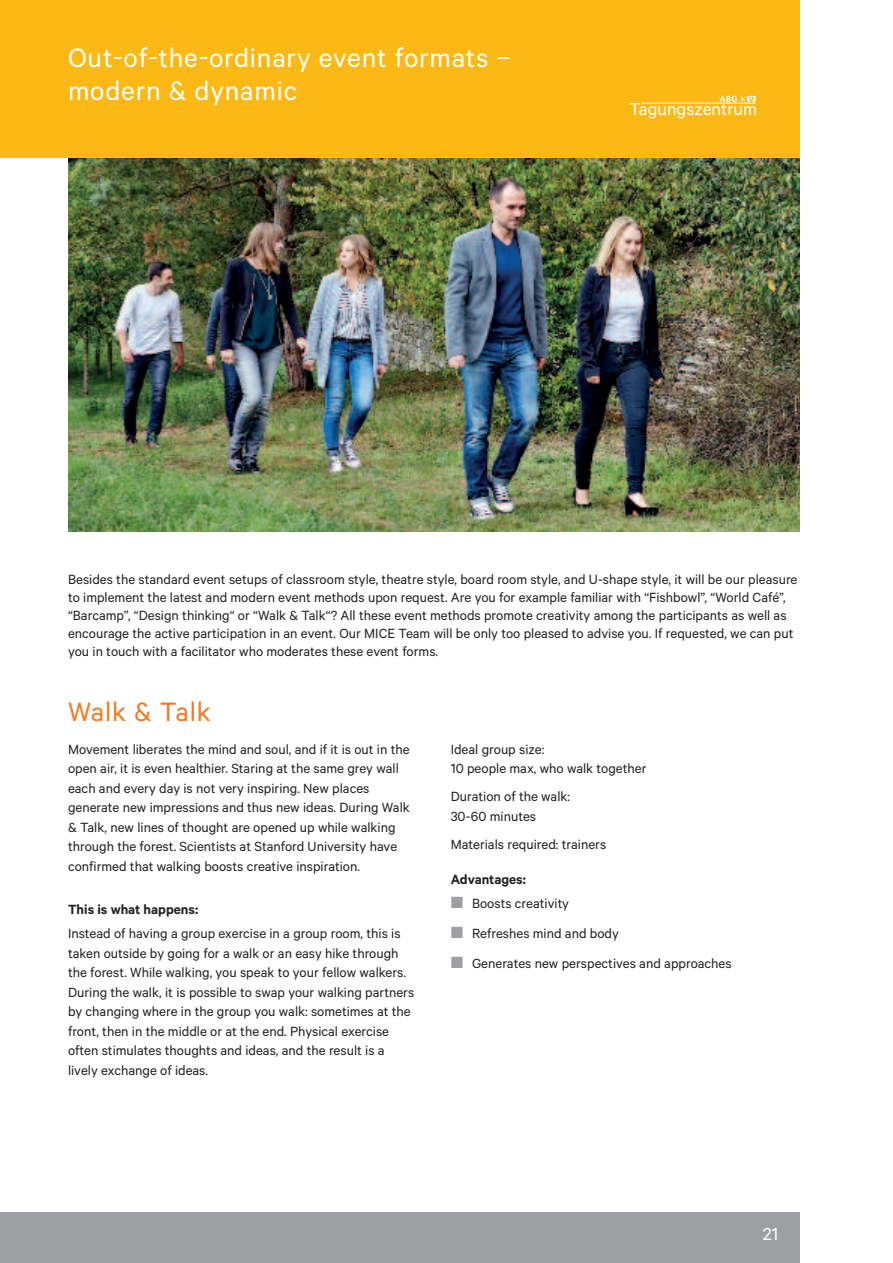
<style>
.page{position:relative;width:893px;height:1263px;background:#fff}
.page>*{position:absolute;margin:0;border:0;box-sizing:border-box;transform-origin:0 0}
.t1{font:30px/33px "Calibre";letter-spacing:.025em;color:#fff}
.t2{font:30px "Calibre";letter-spacing:.025em;color:#f47921}
.t3{font:19.5px "Calibre";color:#fff}
.t4{font:15px/19.5px "Calibre";color:#231f20}
.t5{font:600 15px "Calibre";color:#231f20}
</style>
<div class="page">
<img style="left:68px;top:157px;width:731px;height:374px">
<div style="left:0;top:0;width:799px;height:157px;background:#fcb814"></div>
<svg style="left:719px;top:96px;width:37px;height:6px"></svg>
<hr style="left:641px;top:103px;width:115px;height:1px;background:#fff">
<div style="left:0;top:1212px;width:799px;height:51px;background:#9d9fa2"></div>
<h1 class="t1" style="left:68px;top:43px;width:444px">Out-of-the-ordinary event formats – modern &amp; dynamic</h1>
<h2 class="t3" style="left:629px;top:102px;width:129px">Tagungszentrum</h2>
<p class="t4" style="left:68px;top:571px;width:731px;line-height:18px">Besides the standard event setups of classroom style, theatre style, board room style, and U-shape style, it will be our pleasure to implement the latest and modern event methods upon request. Are you for example familiar with “Fishbowl”, “World Café”, “Barcamp”, “Design thinking“ or “Walk &amp; Talk“? All these event methods promote creativity among the participants as well as encourage the active participation in an event. Our MICE Team will be only too pleased to advise you. If requested, we can put you in touch with a facilitator who moderates these event forms.</p>
<h1 class="t2" style="left:68px;top:702px;width:144px">Walk &amp; Talk</h1>
<p class="t4" style="left:68px;top:740px;width:343px">Movement liberates the mind and soul, and if it is out in the open air, it is even healthier. Staring at the same grey wall each and every day is not very inspiring. New places generate new impressions and thus new ideas. During Walk &amp; Talk, new lines of thought are opened up while walking through the forest. Scientists at Stanford University have confirmed that walking boosts creative inspiration.</p>
<p class="t5" style="left:68px;top:905px;width:132px">This is what happens:</p>
<p class="t4" style="left:68px;top:925px;width:348px">Instead of having a group exercise in a group room, this is taken outside by going for a walk or an easy hike through the forest. While walking, you speak to your fellow walkers.<br>During the walk, it is possible to swap your walking partners by changing where in the group you walk: sometimes at the front, then in the middle or at the end. Physical exercise often stimulates thoughts and ideas, and the result is a lively exchange of ideas.</p>
<p class="t4" style="left:451px;top:740px;width:197px">Ideal group size:<br>10 people max, who walk together</p>
<p class="t4" style="left:451px;top:788px;width:121px">Duration of the walk:<br>30-60 minutes</p>
<p class="t4" style="left:451px;top:836px;width:157px">Materials required: trainers</p>
<p class="t5" style="left:451px;top:874px;width:77px">Advantages:</p>
<p class="t4" style="left:472px;top:889px;width:261px;line-height:30.2px">Boosts creativity<br>Refreshes mind and body<br>Generates new perspectives and approaches</p>
<h2 class="t3" style="left:763px;top:1228px;width:17px">21</h2>
</div>
